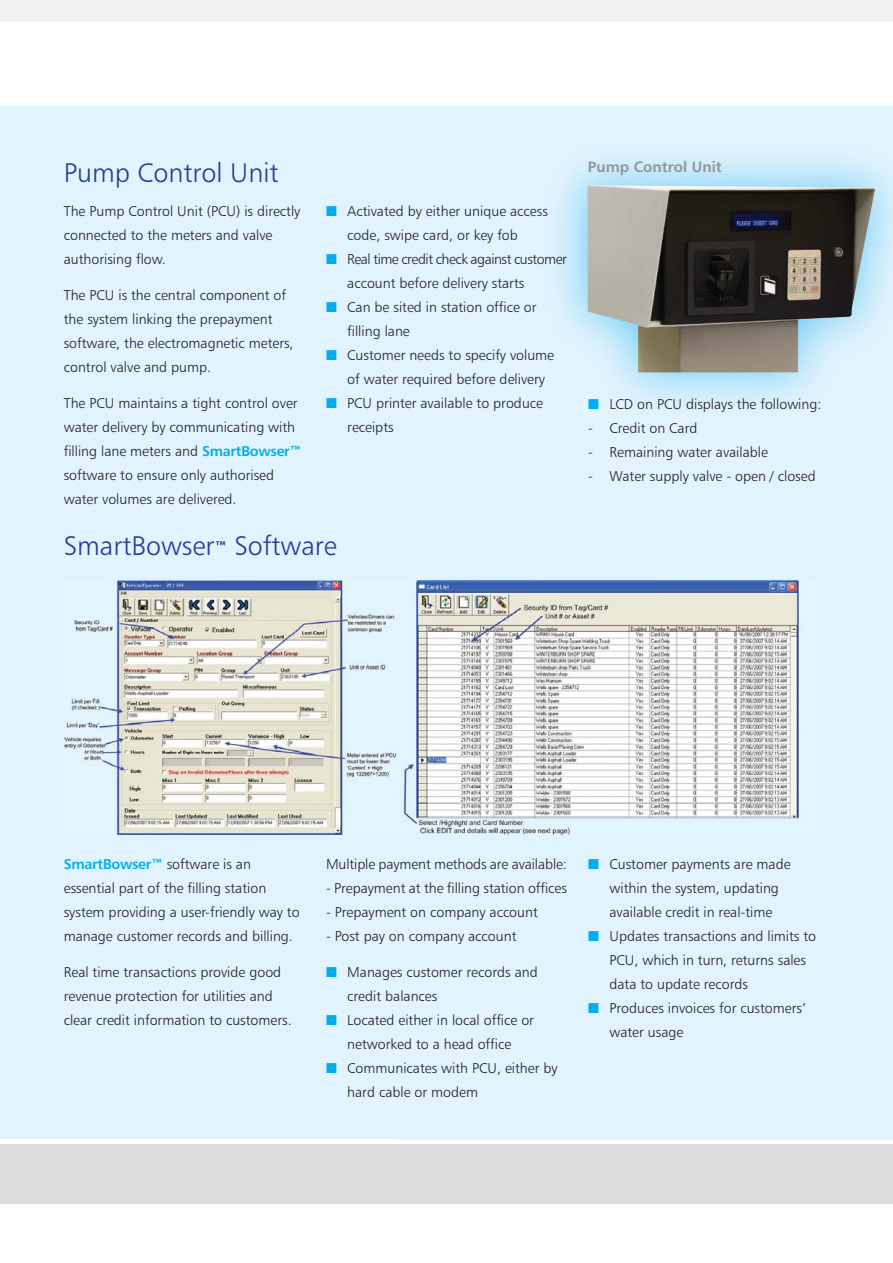
<style>
.page{position:relative;width:893px;height:1263px;background:#fff}
.page>*{position:absolute;margin:0;border:0;box-sizing:border-box;transform-origin:0 0}
.t1{font:27px "Humanist 777 BT Light B";color:#253c98}
.t2{font:15px "Humanist 777 BT Bold B";color:#939598}
.t3{font:14.25px/24px "Humanist 777 BT Light B";color:#231f20}
.t4{font:14.25px/24px "Humanist 777 BT Light B";letter-spacing:-.035em;color:#231f20}
.t5{font:14.25px "Humanist 777 BT Bold B";letter-spacing:-.02em;color:#00aeef}
.s1{font-family:"Humanist 777 BT Bold B";color:#00aeef}
.s2{color:#00aeef}
.s3{font-family:"Humanist 777 BT Bold B";font-size:15px}
.s4{font-family:"Humanist 777 BT Light B";color:#231f20}
</style>
<div class="page">
<div style="left:0;top:106px;width:893px;height:1034px;background:#e1f4fd"></div>
<img style="left:587px;top:185px;width:288px;height:187px">
<div style="left:0;top:1140px;width:397px;height:65px;background:linear-gradient(to right,#fff,#fff)"></div>
<div style="left:0;top:0;width:893px;height:21px;background:#f1f1f2"></div>
<div style="left:0;top:1144px;width:893px;height:59px;background:#dcddde"></div>
<img style="left:65px;top:580px;width:734px;height:255px">
<h1 class="t1" style="left:64px;top:162px;width:216px">Pump Control Unit</h1>
<p class="t3" style="left:64px;top:201px;width:238px">The Pump Control Unit (PCU) is directly connected to the meters and valve authorising flow.</p>
<p class="t3" style="left:64px;top:285px;width:231px">The PCU is the central component of the system linking the prepayment software, the electromagnetic meters, control valve and pump.</p>
<p class="t3" style="left:64px;top:393px;width:239px">The PCU maintains a tight control over water delivery by communicating with filling lane meters and <span class="s1">SmartBowser™ </span>software to ensure only authorised water volumes are delivered.</p>
<p class="t2" style="left:588px;top:161px;width:136px">Pump Control Unit</p>
<p class="t3" style="left:347px;top:201px;width:202px;text-indent:-21px"><span class="s2">■</span> Activated by either unique access code, swipe card, or key fob</p>
<p class="t4" style="left:347px;top:249px;width:221px;text-indent:-21px"><span class="s2">■</span> Real time credit check against customer account before delivery starts</p>
<p class="t3" style="left:347px;top:297px;width:191px;text-indent:-21px"><span class="s2">■</span> Can be sited in station office or filling lane</p>
<p class="t3" style="left:347px;top:345px;width:208px;text-indent:-21px"><span class="s2">■</span> Customer needs to specify volume of water required before delivery</p>
<p class="t3" style="left:347px;top:393px;width:197px;text-indent:-21px"><span class="s2">■</span> PCU printer available to produce receipts</p>
<p class="t3" style="left:588px;top:394px;width:235px"><span class="s2">■</span> LCD on PCU displays the following:</p>
<p class="t3" style="left:588px;top:418px;width:111px">- Credit on Card</p>
<p class="t3" style="left:588px;top:442px;width:181px">- Remaining water available</p>
<p class="t3" style="left:588px;top:466px;width:229px">- Water supply valve - open / closed</p>
<h1 class="t1" style="left:64px;top:535px;width:275px">SmartBowser<span class="s3">™</span> Software</h1>
<p class="t5" style="left:64px;top:858px;width:189px">SmartBowser™ <span class="s4">software is an</span></p>
<p class="t3" style="left:64px;top:877px;width:237px">essential part of the filling station system providing a user-friendly way to manage customer records and billing.</p>
<p class="t3" style="left:64px;top:961px;width:229px">Real time transactions provide good revenue protection for utilities and clear credit information to customers.</p>
<p class="t3" style="left:326px;top:853px;width:242px">Multiple payment methods are available:</p>
<p class="t3" style="left:326px;top:877px;width:242px">- Prepayment at the filling station offices</p>
<p class="t3" style="left:326px;top:901px;width:213px">- Prepayment on company account</p>
<p class="t3" style="left:326px;top:925px;width:192px">- Post pay on company account</p>
<p class="t3" style="left:347px;top:961px;width:192px;text-indent:-21px"><span class="s2">■</span> Manages customer records and credit balances</p>
<p class="t3" style="left:326px;top:1009px;width:210px;text-align:center"><span class="s2">■</span> Located either in local office or networked to a head office</p>
<p class="t3" style="left:347px;top:1057px;width:212px;text-indent:-21px"><span class="s2">■</span> Communicates with PCU, either by hard cable or modem</p>
<p class="t3" style="left:609px;top:853px;width:183px;text-indent:-21px"><span class="s2">■</span> Customer payments are made within the system, updating available credit in real-time</p>
<p class="t3" style="left:609px;top:925px;width:208px;text-indent:-21px"><span class="s2">■</span> Updates transactions and limits to<br>PCU, which in turn, returns sales data to update records</p>
<p class="t3" style="left:609px;top:997px;width:198px;text-indent:-21px"><span class="s2">■</span> Produces invoices for customers’ water usage</p>
</div>
